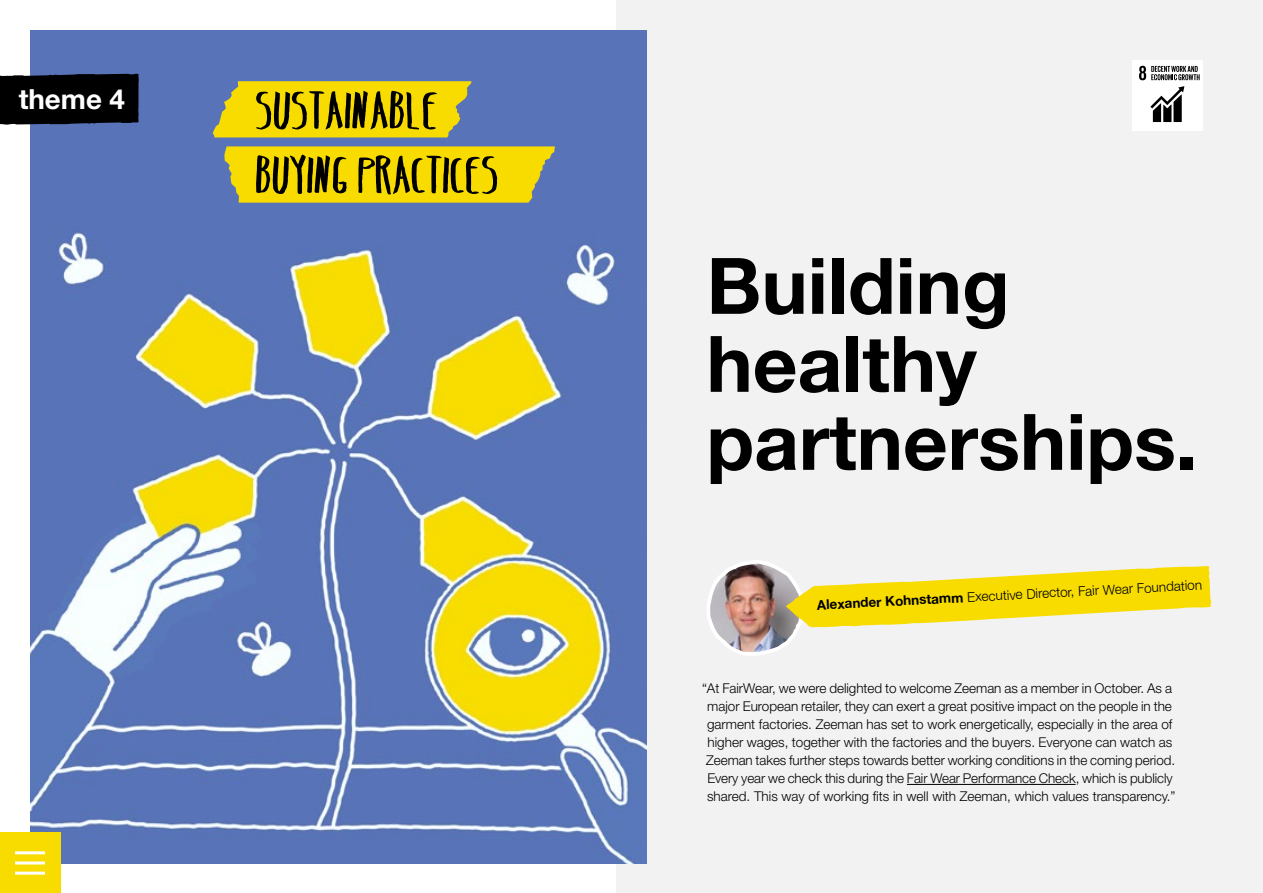
<style>
.page{position:relative;width:1263px;height:893px;background:#fff}
.page>*{position:absolute;margin:0;border:0;box-sizing:border-box;transform-origin:0 0}
.t1{font:700 78px/78px "Helvetica Neue LT Std";color:#000}
.t2{font:700 52.5px/64.5px "Belta";color:#000}
.t3{font:700 27.75px "Helvetica Neue LT Std";color:#fff}
.t4{font:300 13.5px/18px "Helvetica Neue LT Std";color:#000;text-align:center}
.s1{font-weight:700}
</style>
<div class="page">
<div style="left:616px;top:0;width:647px;height:893px;background:#f2f2f2"></div>
<img style="left:30px;top:30px;width:616px;height:833px">
<svg style="left:707px;top:560px;width:504px;height:96px"></svg>
<div style="left:0;top:833px;width:60px;height:60px;background:#f8dc00"></div>
<hr style="left:15px;top:851px;width:30px;height:3px;background:#fff">
<hr style="left:15px;top:861px;width:30px;height:3px;background:#fff">
<hr style="left:15px;top:872px;width:30px;height:3px;background:#fff">
<hr style="left:907px;top:784px;width:168px;height:1px;background:#000">
<div style="left:0;top:74px;width:139px;height:51px;background:#000"></div>
<div style="left:1132px;top:60px;width:71px;height:71px;background:#fff"></div>
<svg style="left:1150px;top:86px;width:34px;height:36px"></svg>
<svg style="left:1139px;top:66px;width:60px;height:14px"></svg>
<svg style="left:224px;top:146px;width:331px;height:57px;background:#ebd30e"></svg>
<svg style="left:213px;top:81px;width:258px;height:57px;background:#e7d112"></svg>
<h3 class="t3" style="left:19px;top:82px;width:108px">theme 4</h3>
<h2 class="t2" style="left:256px;top:77px;width:245px">SUSTAINABLE<br>BUYING PRACTICES</h2>
<h1 class="t1" style="left:706px;top:245px;width:493px">Building healthy partnerships.</h1>
<p class="t4" style="left:816px;top:596px;width:387px;rotate:-3deg"><span class="s1">Alexander Kohnstamm</span> Executive Director, Fair Wear Foundation</p>
<p class="t4" style="left:702px;top:679px;width:475px">“At FairWear, we were delighted to welcome Zeeman as a member in October. As a major European retailer, they can exert a great positive impact on the people in the garment factories. Zeeman has set to work energetically, especially in the area of higher wages, together with the factories and the buyers. Everyone can watch as Zeeman takes further steps towards better working conditions in the coming period.<br>Every year we check this during the Fair Wear Performance Check, which is publicly shared. This way of working fits in well with Zeeman, which values transparency.”</p>
</div>
